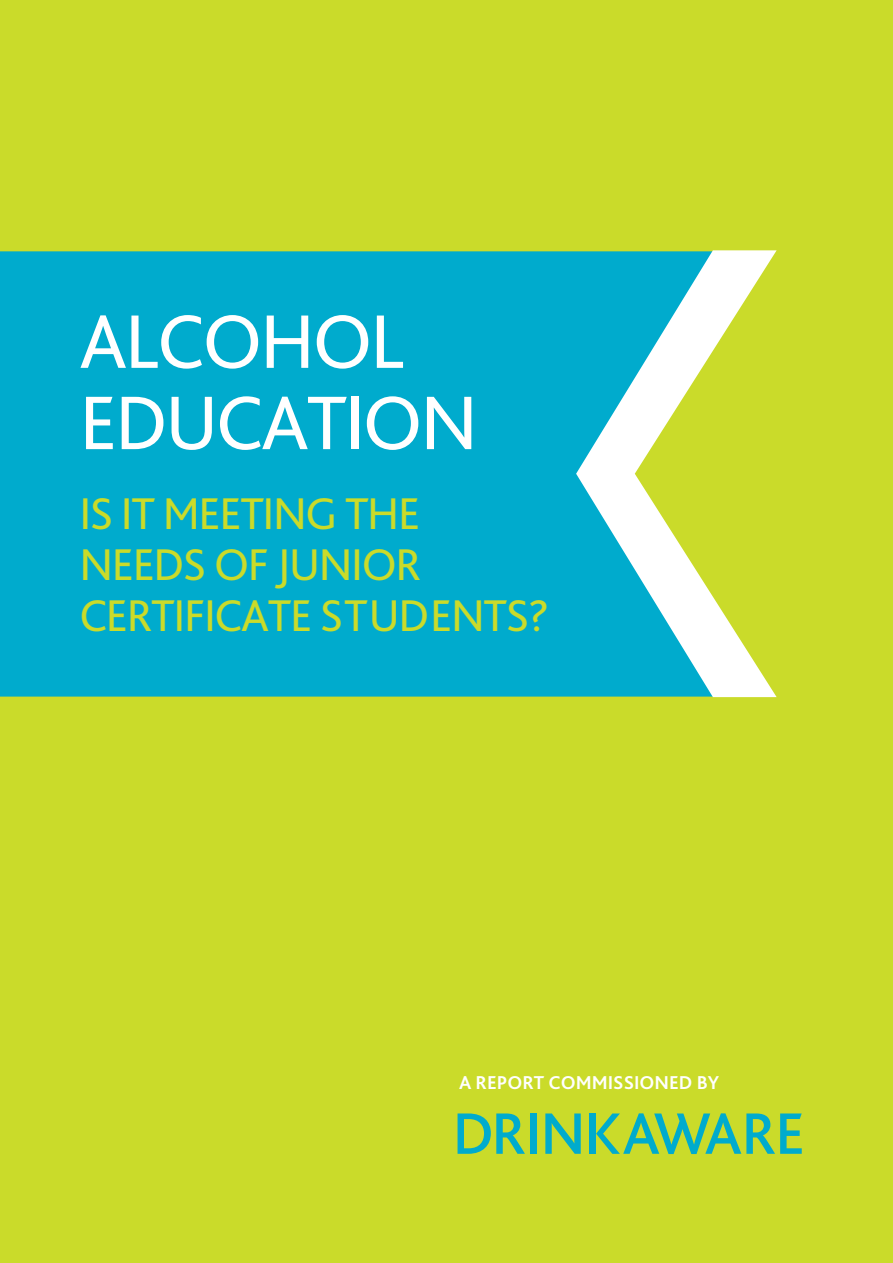
<style>
.page{position:relative;width:893px;height:1263px;background:#cadb2a}
.page>*{position:absolute;margin:0;border:0;box-sizing:border-box;transform-origin:0 0}
.t1{font:79.35px/81.3px "Bliss Pro";letter-spacing:-.03em;color:#fff}
.t2{font:46.5px/51px "Bliss Pro";letter-spacing:-.03em;color:#cadb2a}
.t3{font:700 19.5px "Bliss Pro";color:#fff}
</style>
<div class="page">
<div style="left:0;top:251px;width:576px;height:446px;background:#00abcd"></div>
<svg style="left:576px;top:250px;width:201px;height:447px"></svg>
<svg style="left:458px;top:1113px;width:67px;height:41px"></svg>
<div style="left:530px;top:1113px;width:6px;height:41px;background:#00abcd"></div>
<div style="left:590px;top:1113px;width:6px;height:41px;background:#00abcd"></div>
<svg style="left:545px;top:1113px;width:36px;height:41px"></svg>
<svg style="left:596px;top:1113px;width:206px;height:41px"></svg>
<h1 class="t1" style="left:79px;top:299px;width:400px">ALCOHOL<br>EDUCATION</h1>
<p class="t2" style="left:79px;top:487px;width:472px">IS IT MEETING THE<br>NEEDS OF JUNIOR<br>CERTIFICATE STUDENTS?</p>
<p class="t3" style="left:459px;top:1070px;width:262px">A REPORT COMMISSIONED BY</p>
</div>
